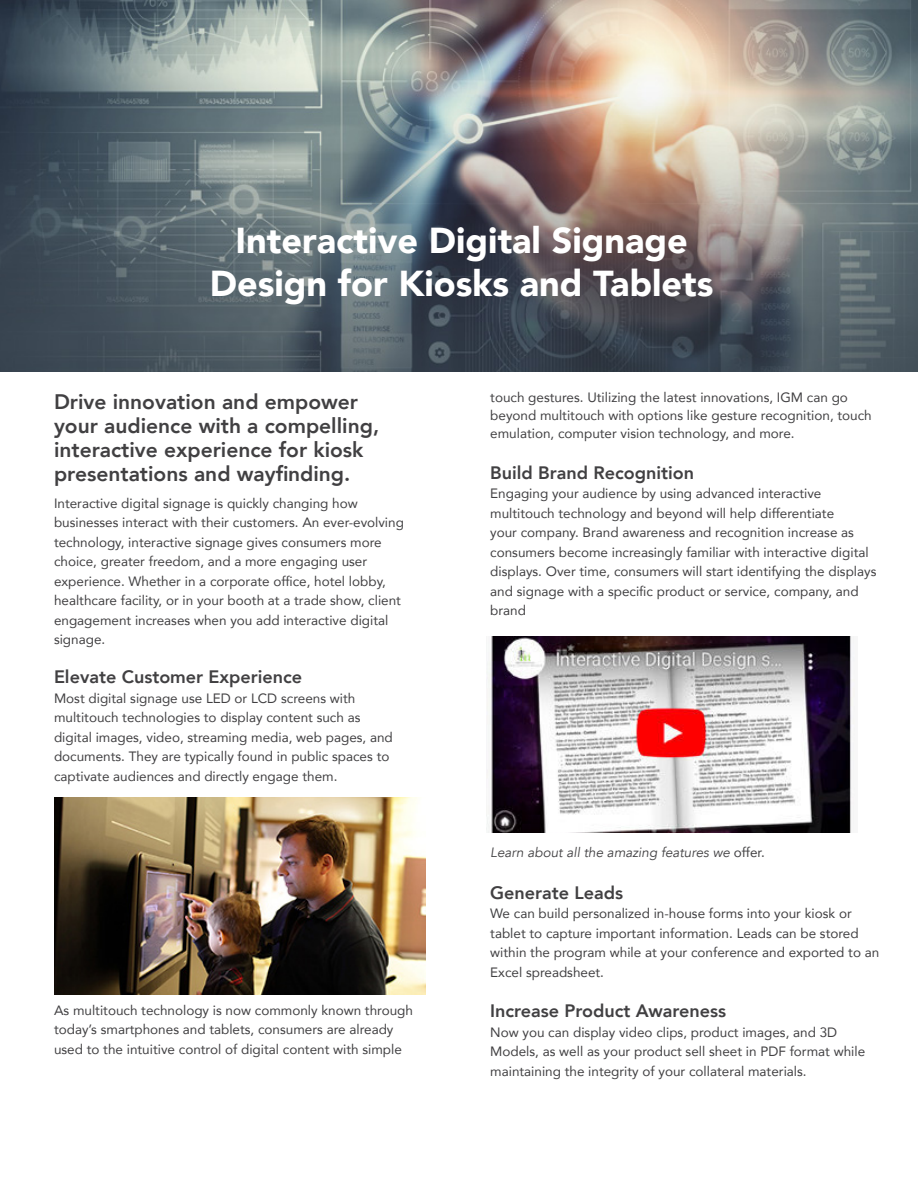
<style>
.page{position:relative;width:918px;height:1188px;background:#fff}
.page>*{position:absolute;margin:0;border:0;box-sizing:border-box;transform-origin:0 0}
.t1{font:900 36px/43.2px "Avenir";color:#fff;text-align:center}
.t2{font:800 21px/24px "Avenir";color:#414042}
.t3{font:800 18px "Avenir";color:#414042}
.t4{font:13.5px/19.5px "Avenir";color:#414042}
.t5{font:italic 13.5px "Avenir";color:#414042}
.s1{font-style:normal}
</style>
<div class="page">
<img style="left:0;top:0;width:918px;height:372px">
<img style="left:54px;top:798px;width:372px;height:196px">
<img style="left:486px;top:636px;width:369px;height:197px">
<h1 class="t1" style="left:210px;top:222px;width:505px">Interactive Digital Signage<br>Design for Kiosks and Tablets</h1>
<h2 class="t2" style="left:54px;top:391px;width:327px">Drive innovation and empower your audience with a compelling, interactive experience for kiosk presentations and wayfinding.</h2>
<p class="t4" style="left:54px;top:494px;width:351px">Interactive digital signage is quickly changing how businesses interact with their customers. An ever-evolving technology, interactive signage gives consumers more choice, greater freedom, and a more engaging user experience. Whether in a corporate office, hotel lobby, healthcare facility, or in your booth at a trade show, client engagement increases when you add interactive digital signage.</p>
<h3 class="t3" style="left:54px;top:669px;width:250px">Elevate Customer Experience</h3>
<p class="t4" style="left:54px;top:689px;width:340px">Most digital signage use LED or LCD screens with multitouch technologies to display content such as digital images, video, streaming media, web pages, and documents. They are typically found in public spaces to captivate audiences and directly engage them.</p>
<p class="t4" style="left:54px;top:1001px;width:361px">As multitouch technology is now commonly known through today’s smartphones and tablets, consumers are already used to the intuitive control of digital content with simple</p>
<p class="t4" style="left:490px;top:390px;width:383px;line-height:18px">touch gestures. Utilizing the latest innovations, IGM can go beyond multitouch with options like gesture recognition, touch emulation, computer vision technology, and more.</p>
<h3 class="t3" style="left:490px;top:465px;width:206px">Build Brand Recognition</h3>
<p class="t4" style="left:490px;top:485px;width:388px">Engaging your audience by using advanced interactive multitouch technology and beyond will help differentiate<br>your company. Brand awareness and recognition increase as consumers become increasingly familiar with interactive digital displays. Over time, consumers will start identifying the displays and signage with a specific product or service, company, and brand</p>
<p class="t5" style="left:490px;top:846px;width:276px">Learn about all the amazing features we <span class="s1">offer.</span></p>
<h3 class="t3" style="left:490px;top:885px;width:135px">Generate Leads</h3>
<p class="t4" style="left:490px;top:905px;width:391px">We can build personalized in-house forms into your kiosk or tablet to capture important information. Leads can be stored within the program while at your conference and exported to an Excel spreadsheet.</p>
<h3 class="t3" style="left:490px;top:1003px;width:237px">Increase Product Awareness</h3>
<p class="t4" style="left:490px;top:1023px;width:376px">Now you can display video clips, product images, and 3D<br>Models, as well as your product sell sheet in PDF format while maintaining the integrity of your collateral materials.</p>
</div>
